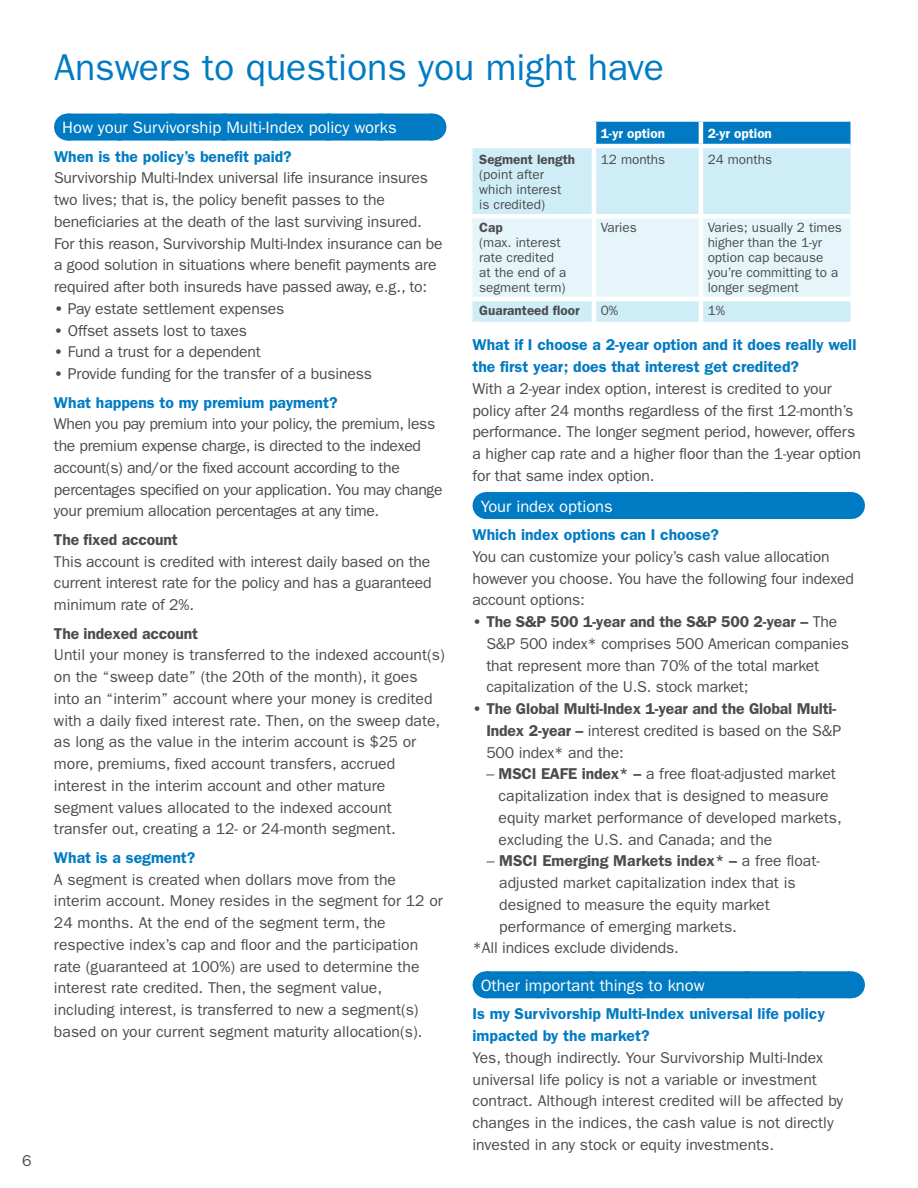
<style>
.page{position:relative;width:918px;height:1188px;background:#fff}
.page>*{position:absolute;margin:0;border:0;box-sizing:border-box;transform-origin:0 0}
.Page_Title_1_25_28{font:37.5px "ITC Franklin Gothic Std";color:#007bc3}
.Question_Sections{font:16.5px "ITC Franklin Gothic Std";color:#fff}
.Body__10_5_14_5{font:15.75px/21.8px "ITC Franklin Gothic Std";color:#4b4c4d}
.Questions{font:600 15.75px/21.8px "ITC Franklin Gothic Std";color:#007bc3}
.Body__10_5_14_5-2{font:15.75px/21.8px "ITC Franklin Gothic Std";letter-spacing:-.02em;color:#4b4c4d}
.Body__10_5_14_5-3{font:600 15.75px/21.8px "ITC Franklin Gothic Std";letter-spacing:-.01em;color:#4b4c4d}
.t1{font:13.5px/15px "ITC Franklin Gothic Std";color:#4b4c4d}
.t2{font:600 13.5px "ITC Franklin Gothic Std";color:#fff}
.t3{font:600 13.5px "ITC Franklin Gothic Std";color:#4b4c4d}
.s1{font-weight:600}
.s2{font-weight:400}
</style>
<div class="page">
<div style="left:68px;top:114px;width:364px;height:27px;background:#007bc3"></div>
<svg style="left:120px;top:140px;width:286px;height:1px"></svg>
<svg style="left:432px;top:114px;width:1px;height:27px"></svg>
<div style="left:486px;top:492px;width:364px;height:27px;background:#007bc3"></div>
<svg style="left:850px;top:492px;width:1px;height:27px"></svg>
<div style="left:486px;top:971px;width:364px;height:27px;background:#007bc3"></div>
<svg style="left:538px;top:971px;width:286px;height:1px"></svg>
<svg style="left:850px;top:971px;width:1px;height:27px"></svg>
<div style="left:596px;top:122px;width:254px;height:22px;background:#007bc3"></div>
<div style="left:472px;top:148px;width:378px;height:174px;background:#cfedf7"></div>
<div style="left:472px;top:219px;width:378px;height:78px;background:#e5f5fa"></div>
<hr style="left:699px;top:122px;width:4px;height:22px;background:#fff">
<hr style="left:592px;top:148px;width:4px;height:66px;background:#fff">
<hr style="left:699px;top:148px;width:4px;height:66px;background:#fff">
<div style="left:472px;top:214px;width:122px;height:5px;background:#fff"></div>
<div style="left:594px;top:214px;width:107px;height:5px;background:#fff"></div>
<hr style="left:592px;top:219px;width:4px;height:78px;background:#fff">
<div style="left:701px;top:214px;width:149px;height:5px;background:#fff"></div>
<hr style="left:699px;top:219px;width:4px;height:78px;background:#fff">
<hr style="left:472px;top:297px;width:122px;height:4px;background:#fff">
<hr style="left:594px;top:297px;width:107px;height:4px;background:#fff">
<hr style="left:592px;top:301px;width:4px;height:21px;background:#fff">
<hr style="left:701px;top:297px;width:149px;height:4px;background:#fff">
<hr style="left:699px;top:301px;width:4px;height:21px;background:#fff">
<p class="Body__10_5_14_5" style="left:22px;top:1150px;width:11px">6</p>
<p class="Page_Title_1_25_28" style="left:54px;top:45px;width:612px">Answers to questions you might have</p>
<p class="Question_Sections" style="left:62px;top:118px;width:336px">How your Survivorship Multi-Index policy works</p>
<p class="Questions" style="left:54px;top:145px;width:239px">When is the policy’s benefit paid?</p>
<p class="Body__10_5_14_5" style="left:54px;top:167px;width:390px">Survivorship Multi-Index universal life insurance insures two lives; that is, the policy benefit passes to the beneficiaries at the death of the last surviving insured.<br>For this reason, Survivorship Multi-Index insurance can be a good solution in situations where benefit payments are required after both insureds have passed away, e.g., to:</p>
<p class="Body__10_5_14_5" style="left:54px;top:298px;width:232px"><span class="s1">•</span> Pay estate settlement expenses</p>
<p class="Body__10_5_14_5" style="left:54px;top:319px;width:195px"><span class="s1">•</span> Offset assets lost to taxes</p>
<p class="Body__10_5_14_5" style="left:54px;top:341px;width:208px"><span class="s1">•</span> Fund a trust for a dependent</p>
<p class="Body__10_5_14_5" style="left:54px;top:363px;width:320px"><span class="s1">•</span> Provide funding for the transfer of a business</p>
<p class="Questions" style="left:54px;top:391px;width:285px">What happens to my premium payment?</p>
<p class="Body__10_5_14_5-2" style="left:54px;top:413px;width:390px">When you pay premium into your policy, the premium, less the premium expense charge, is directed to the indexed account(s) and/or the fixed account according to the percentages specified on your application. You may change your premium allocation percentages at any time.</p>
<p class="Body__10_5_14_5-3" style="left:54px;top:529px;width:125px">The fixed account</p>
<p class="Body__10_5_14_5" style="left:54px;top:550px;width:379px;text-align:justify">This account is credited with interest daily based on the current interest rate for the policy and has a guaranteed minimum rate of 2%.</p>
<p class="Body__10_5_14_5-3" style="left:54px;top:622px;width:146px">The indexed account</p>
<p class="Body__10_5_14_5" style="left:54px;top:644px;width:392px">Until your money is transferred to the indexed account(s) on the “sweep date” (the 20th of the month), it goes into an “interim” account where your money is credited with a daily fixed interest rate. Then, on the sweep date, as long as the value in the interim account is $25 or more, premiums, fixed account transfers, accrued interest in the interim account and other mature segment values allocated to the indexed account transfer out, creating a 12- or 24-month segment.</p>
<p class="Questions" style="left:54px;top:847px;width:143px">What is a segment?</p>
<p class="Body__10_5_14_5" style="left:54px;top:868px;width:391px">A segment is created when dollars move from the interim account. Money resides in the segment for 12 or 24 months. At the end of the segment term, the respective index’s cap and floor and the participation rate (guaranteed at 100%) are used to determine the interest rate credited. Then, the segment value, including interest, is transferred to new a segment(s) based on your current segment maturity allocation(s).</p>
<p class="t2" style="left:601px;top:125px;width:66px">1-yr option</p>
<p class="t2" style="left:708px;top:125px;width:66px">2-yr option</p>
<p class="t1" style="left:479px;top:152px;width:97px"><span class="s1">Segment length </span>(point after which interest is credited)</p>
<p class="t1" style="left:601px;top:152px;width:66px">12 months</p>
<p class="t1" style="left:708px;top:152px;width:66px">24 months</p>
<p class="t1" style="left:479px;top:220px;width:89px"><span class="s1">Cap<br></span>(max. interest rate credited at the end of a segment term)</p>
<p class="t1" style="left:601px;top:220px;width:38px">Varies</p>
<p class="t1" style="left:708px;top:220px;width:136px">Varies; usually 2 times higher than the 1-yr option cap because you’re committing to a longer segment</p>
<p class="t3" style="left:479px;top:302px;width:102px">Guaranteed floor</p>
<p class="t1" style="left:601px;top:303px;width:19px">0%</p>
<p class="t1" style="left:708px;top:303px;width:19px">1%</p>
<p class="Questions" style="left:472px;top:334px;width:385px">What if I choose a 2-year option and it does really well the first year; does that interest get credited?</p>
<p class="Body__10_5_14_5" style="left:472px;top:378px;width:390px">With a 2-year index option, interest is credited to your policy after 24 months regardless of the first 12-month’s performance. The longer segment period, however, offers a higher cap rate and a higher floor than the 1-year option for that same index option.</p>
<p class="Question_Sections" style="left:481px;top:496px;width:133px">Your index options</p>
<p class="Questions" style="left:472px;top:524px;width:248px">Which index options can I choose?</p>
<p class="Body__10_5_14_5" style="left:472px;top:546px;width:383px">You can customize your policy’s cash value allocation however you choose. You have the following four indexed account options:</p>
<p class="Body__10_5_14_5" style="left:486px;top:611px;width:364px;text-indent:-14px"><span class="s1">• The S&amp;P 500 1-year and the S&amp;P 500 2-year –</span> The S&amp;P 500 index* comprises 500 American companies that represent more than 70% of the total market capitalization of the U.S. stock market;</p>
<p class="Body__10_5_14_5-3" style="left:486px;top:698px;width:356px;text-indent:-14px">• The Global Multi-Index 1-year and the Global Multi-<br>Index 2-year – <span class="s2">interest credited is based on the S&amp;P<br>500 index* and the:</span></p>
<p class="Body__10_5_14_5" style="left:499px;top:763px;width:345px;text-indent:-12px">– <span class="s1">MSCI EAFE index* –</span> a free float-adjusted market capitalization index that is designed to measure equity market performance of developed markets, excluding the U.S. and Canada; and the</p>
<p class="Body__10_5_14_5" style="left:499px;top:850px;width:322px;text-indent:-13px">– <span class="s1">MSCI Emerging Markets index* –</span> a free float&shy;adjusted market capitalization index that is designed to measure the equity market performance of emerging markets.</p>
<p class="Body__10_5_14_5" style="left:472px;top:937px;width:208px">*All indices exclude dividends.</p>
<p class="Question_Sections" style="left:481px;top:976px;width:225px">Other important things to know</p>
<p class="Questions" style="left:472px;top:1003px;width:354px">Is my Survivorship Multi-Index universal life policy impacted by the market?</p>
<p class="Body__10_5_14_5" style="left:472px;top:1047px;width:372px">Yes, though indirectly. Your Survivorship Multi-Index universal life policy is not a variable or investment contract. Although interest credited will be affected by changes in the indices, the cash value is not directly invested in any stock or equity investments.</p>
</div>
